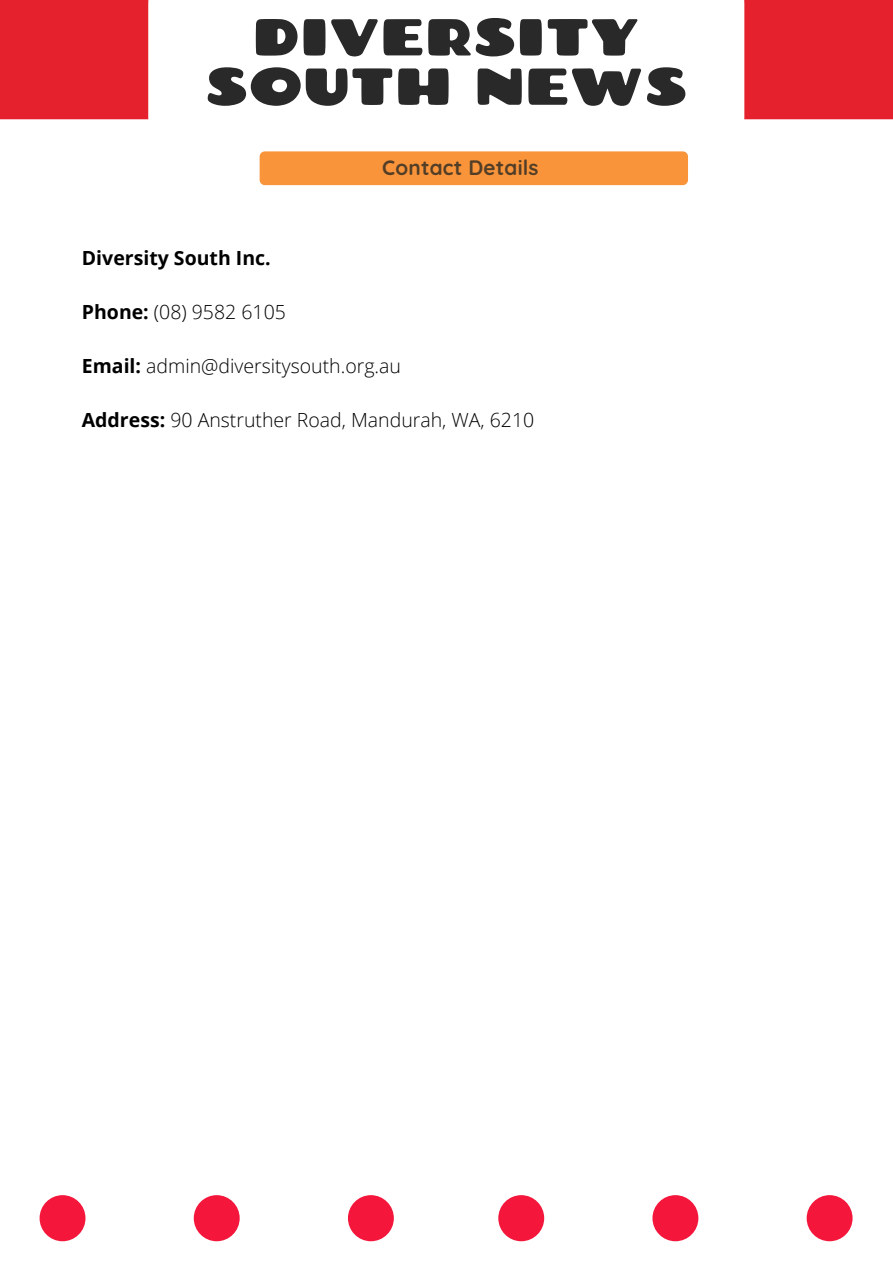
<style>
.page{position:relative;width:893px;height:1264px;background:#fff}
.page>*{position:absolute;margin:0;border:0;box-sizing:border-box;transform-origin:0 0}
.t1{font:51.75px/49.3px "Chango";letter-spacing:.02em;color:#292929;text-align:center}
.t2{font:700 20.7px "Quicksand";letter-spacing:.01em;color:#523e27}
.t3{font:300 19.5px "Open Sans";color:#000}
.t4{font:700 19.5px "Open Sans";color:#000}
.s1{font-weight:700}
</style>
<div class="page">
<div style="left:0;top:0;width:892px;height:119px;background:#e6212e"></div>
<div style="left:259px;top:151px;width:429px;height:34px;background:#f9943b;border-radius:5px"></div>
<div style="left:40px;top:1195px;width:45px;height:46px;background:#f4163b;border-radius:50%"></div>
<div style="left:194px;top:1195px;width:46px;height:46px;background:#f4163b;border-radius:50%"></div>
<div style="left:348px;top:1195px;width:46px;height:46px;background:#f4163b;border-radius:50%"></div>
<div style="left:498px;top:1195px;width:46px;height:46px;background:#f4163b;border-radius:50%"></div>
<div style="left:652px;top:1195px;width:46px;height:46px;background:#f4163b;border-radius:50%"></div>
<div style="left:806px;top:1195px;width:46px;height:46px;background:#f4163b;border-radius:50%"></div>
<svg style="left:148px;top:0;width:596px;height:120px"></svg>
<svg style="left:184px;top:0;width:524px;height:120px"></svg>
<h1 class="t1" style="left:206px;top:11px;width:482px">DIVERSITY<br>SOUTH NEWS</h1>
<p class="t2" style="left:382px;top:155px;width:158px">Contact Details</p>
<p class="t4" style="left:82px;top:244px;width:190px">Diversity South Inc.</p>
<p class="t3" style="left:82px;top:298px;width:205px"><span class="s1">Phone:</span> (08) 9582 6105</p>
<p class="t3" style="left:82px;top:352px;width:320px"><span class="s1">Email:</span> admin@diversitysouth.org.au</p>
<p class="t3" style="left:82px;top:406px;width:454px"><span class="s1">Address:</span> 90 Anstruther Road, Mandurah, WA, 6210</p>
</div>
